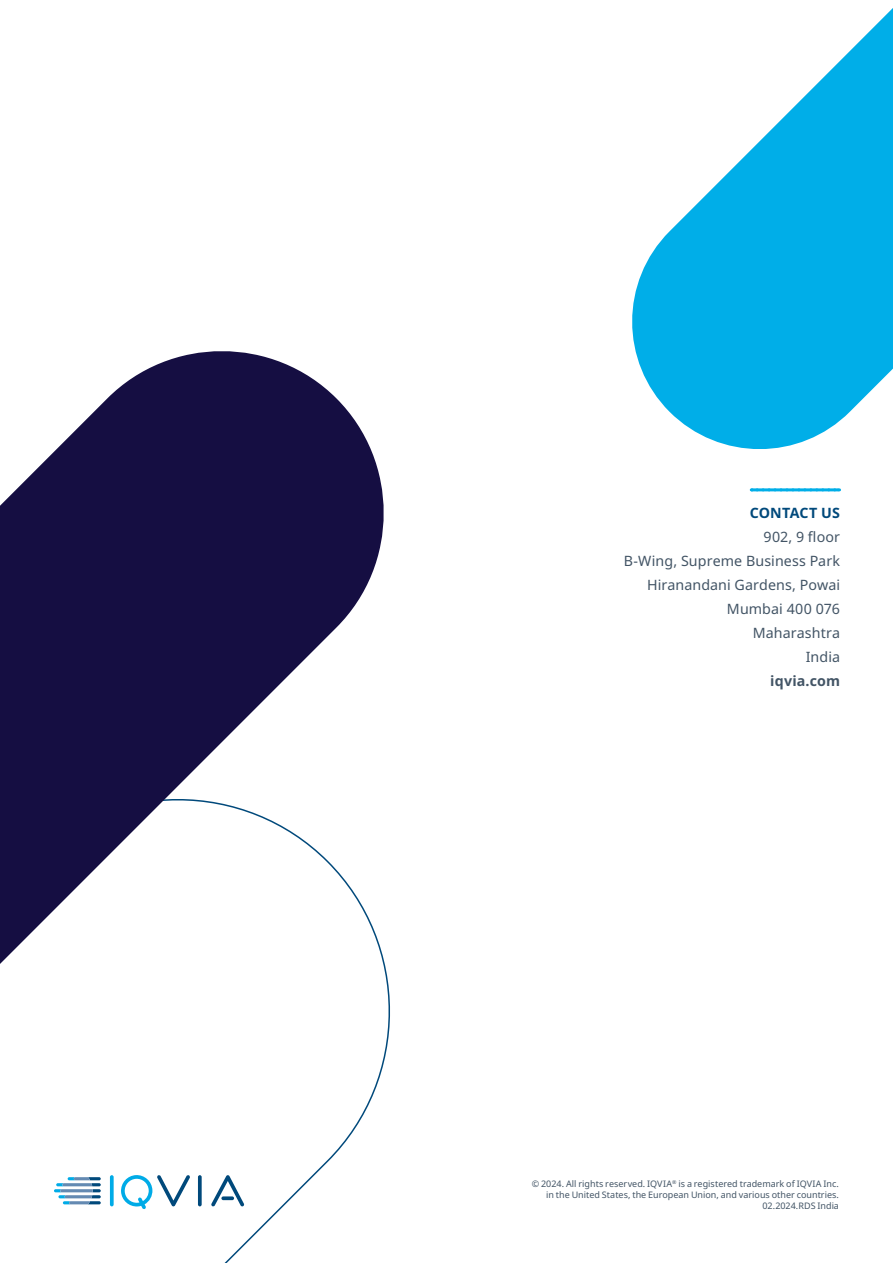
<style>
.page{position:relative;width:893px;height:1263px;background:#fff}
.page>*{position:absolute;margin:0;border:0;box-sizing:border-box;transform-origin:0 0}
.Contact_body_copy{font:14.25px "Noto Sans";letter-spacing:.005em;color:#425465}
.Contact_us{font:700 14.25px "Noto Sans";letter-spacing:.01em;color:#00497b}
.Contact_body_copy-2{font:700 14.25px "Noto Sans";letter-spacing:.01em;color:#425465}
.Copyright{font:9px/10.8px "Noto Sans";color:#425465;text-align:right}
</style>
<div class="page">
<svg style="left:0;top:351px;width:390px;height:807px"></svg>
<svg style="left:632px;top:8px;width:261px;height:441px;fill:#00aee8"></svg>
<svg style="left:751px;top:488px;width:89px;height:3px"></svg>
<svg style="left:110px;top:1175px;width:4px;height:31px"></svg>
<svg style="left:198px;top:1175px;width:4px;height:31px"></svg>
<svg style="left:121px;top:1175px;width:69px;height:34px"></svg>
<svg style="left:211px;top:1175px;width:33px;height:32px"></svg>
<svg style="left:54px;top:1177px;width:47px;height:27px"></svg>
<p class="Contact_us" style="left:750px;top:503px;width:92px">CONTACT US</p>
<p class="Contact_body_copy" style="left:763px;top:527px;width:78px">902, 9 floor</p>
<p class="Contact_body_copy" style="left:624px;top:551px;width:218px">B-Wing, Supreme Business Park</p>
<p class="Contact_body_copy" style="left:647px;top:575px;width:194px">Hiranandani Gardens, Powai</p>
<p class="Contact_body_copy" style="left:727px;top:599px;width:115px">Mumbai 400 076</p>
<p class="Contact_body_copy" style="left:753px;top:623px;width:89px">Maharashtra</p>
<p class="Contact_body_copy" style="left:806px;top:647px;width:36px">India</p>
<p class="Contact_body_copy-2" style="left:770px;top:671px;width:71px">iqvia.com</p>
<p class="Copyright" style="left:532px;top:1179px;width:309px">© 2024. All rights reserved. IQVIA<sup>®</sup> is a registered trademark of IQVIA Inc. in the United States, the European Union, and various other countries.</p>
<p class="Copyright" style="left:762px;top:1200px;width:78px">02.2024.RDS India</p>
</div>
